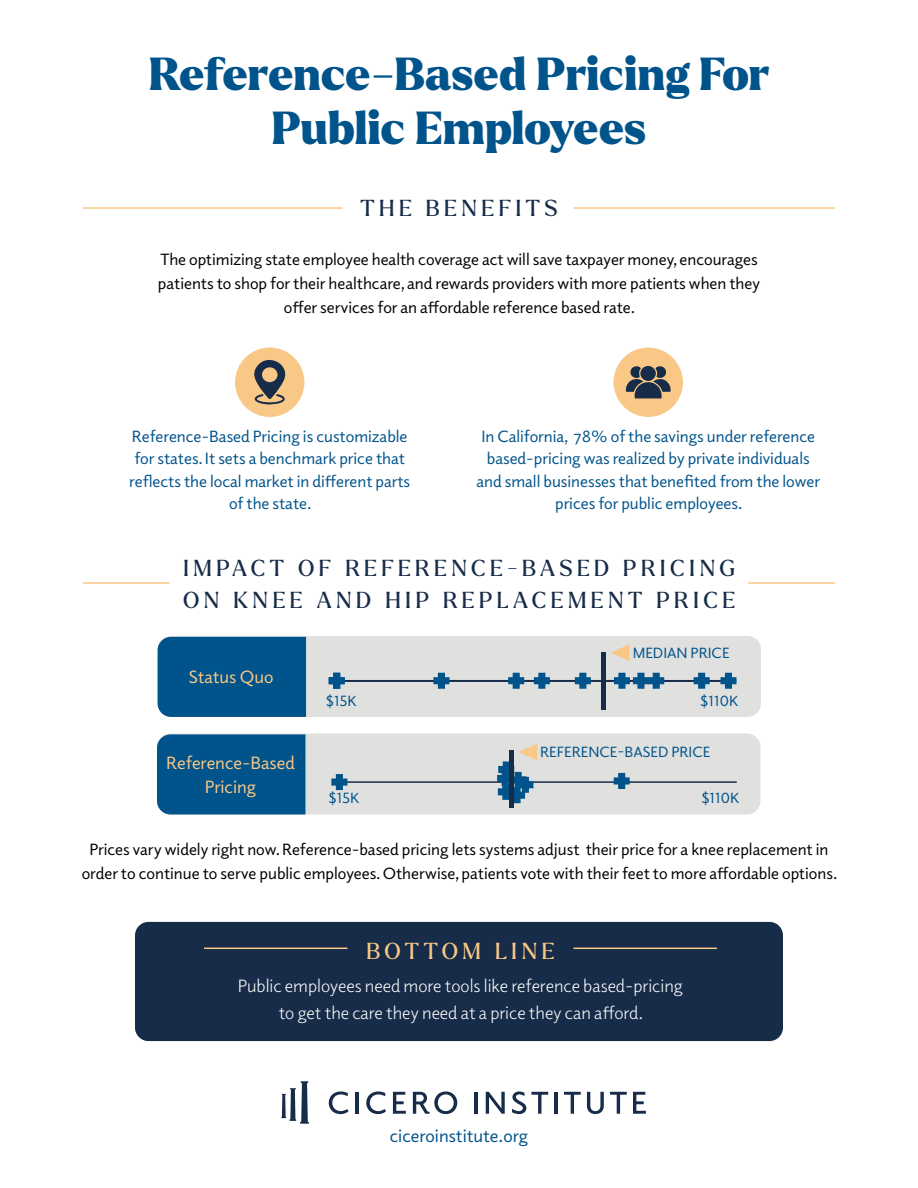
<style>
.page{position:relative;width:918px;height:1188px;background:#fff}
.page>*{position:absolute;margin:0;border:0;box-sizing:border-box;transform-origin:0 0}
.t1{font:900 45px/54px "Larken";color:#00548b;text-align:center}
.t2{font:22.5px/31.5px "Larken";letter-spacing:.2em;color:#172c49}
.t3{font:22.5px "Larken";letter-spacing:.2em;color:#fac886}
.t4{font:18px/27px "Elido";color:#fff;text-align:center}
.blue_centered{font:18px/24px "Elido";color:#fac886;text-align:center}
.t5{font:18px "Elido";color:#00548b}
.Centered_body_text{font:16.5px/24px "Elido";color:#000;text-align:center}
.blue_centered-2{font:16.5px/22.5px "Elido";color:#00548b;text-align:center}
.blue_centered-3{font:15px "Elido";color:#00548b}
</style>
<div class="page">
<svg style="left:281px;top:1081px;width:28px;height:43px"></svg>
<svg style="left:329px;top:1091px;width:20px;height:23px"></svg>
<hr style="left:355px;top:1092px;width:4px;height:22px;background:#172c49">
<svg style="left:366px;top:1091px;width:20px;height:23px"></svg>
<svg style="left:393px;top:1092px;width:13px;height:22px"></svg>
<svg style="left:413px;top:1091px;width:44px;height:23px"></svg>
<hr style="left:474px;top:1092px;width:3px;height:22px;background:#172c49">
<svg style="left:486px;top:1092px;width:19px;height:22px"></svg>
<svg style="left:512px;top:1091px;width:36px;height:23px"></svg>
<hr style="left:554px;top:1092px;width:4px;height:22px;background:#172c49">
<svg style="left:564px;top:1092px;width:17px;height:22px"></svg>
<svg style="left:587px;top:1092px;width:17px;height:22px"></svg>
<svg style="left:610px;top:1092px;width:17px;height:22px"></svg>
<svg style="left:633px;top:1092px;width:13px;height:22px"></svg>
<hr style="left:83px;top:207px;width:259px;height:2px;background:#fac886">
<hr style="left:573px;top:207px;width:262px;height:2px;background:#fac886">
<div style="left:135px;top:922px;width:648px;height:119px;background:#172c49;border-radius:14px"></div>
<hr style="left:574px;top:948px;width:143px;height:1px;background:#fac886">
<hr style="left:204px;top:948px;width:144px;height:1px;background:#fac886">
<div style="left:614px;top:348px;width:69px;height:69px;background:#fac886;border-radius:50%"></div>
<div style="left:235px;top:348px;width:69px;height:69px;background:#fac886;border-radius:50%"></div>
<hr style="left:83px;top:582px;width:87px;height:2px;background:#fac886">
<hr style="left:748px;top:582px;width:87px;height:2px;background:#fac886">
<div style="left:157px;top:734px;width:603px;height:80px;background:#e0e0df;border-radius:14px"></div>
<div style="left:157px;top:734px;width:148px;height:81px;background:#00548b"></div>
<div style="left:158px;top:636px;width:603px;height:81px;background:#e0e0df;border-radius:14px"></div>
<div style="left:158px;top:637px;width:148px;height:80px;background:#00548b"></div>
<hr style="left:332px;top:680px;width:404px;height:1px;background:#172c49">
<svg style="left:433px;top:673px;width:16px;height:16px"></svg>
<svg style="left:508px;top:673px;width:16px;height:16px"></svg>
<svg style="left:534px;top:673px;width:16px;height:16px"></svg>
<svg style="left:329px;top:673px;width:16px;height:16px"></svg>
<svg style="left:575px;top:673px;width:16px;height:16px"></svg>
<svg style="left:614px;top:673px;width:50px;height:16px"></svg>
<svg style="left:694px;top:673px;width:16px;height:16px"></svg>
<svg style="left:720px;top:673px;width:16px;height:16px"></svg>
<div style="left:601px;top:652px;width:5px;height:57px;background:#172c49"></div>
<hr style="left:338px;top:781px;width:399px;height:2px;background:#172c49">
<svg style="left:331px;top:774px;width:16px;height:16px"></svg>
<svg style="left:614px;top:773px;width:16px;height:16px"></svg>
<div style="left:509px;top:751px;width:5px;height:57px;background:#172c49"></div>
<svg style="left:611px;top:644px;width:18px;height:17px"></svg>
<svg style="left:497px;top:744px;width:40px;height:59px"></svg>
<svg style="left:254px;top:360px;width:32px;height:45px"></svg>
<svg style="left:625px;top:366px;width:46px;height:32px"></svg>
<p class="t1" style="left:149px;top:49px;width:622px">Reference-Based Pricing For<br>Public Employees</p>
<p class="t2" style="left:361px;top:192px;width:199px">THE BENEFITS</p>
<p class="Centered_body_text" style="left:158px;top:247px;width:604px">The optimizing state employee health coverage act will save taxpayer money, encourages patients to shop for their healthcare, and rewards providers with more patients when they offer services for an affordable reference based rate.</p>
<p class="blue_centered-2" style="left:129px;top:424px;width:282px">Reference-Based Pricing is customizable for states. It sets a benchmark price that reflects the local market in different parts of the state.</p>
<p class="blue_centered-2" style="left:476px;top:424px;width:345px">In California, 78% of the savings under reference based-pricing was realized by private individuals and small businesses that benefited from the lower prices for public employees.</p>
<p class="t2" style="left:183px;top:552px;width:554px">IMPACT OF REFERENCE-BASED PRICING<br>ON KNEE AND HIP REPLACEMENT PRICE</p>
<p class="blue_centered" style="left:189px;top:664px;width:86px">Status Quo</p>
<p class="blue_centered" style="left:166px;top:750px;width:130px">Reference-Based<br>Pricing</p>
<p class="blue_centered-3" style="left:633px;top:643px;width:98px">MEDIAN PRICE</p>
<p class="blue_centered-3" style="left:326px;top:690px;width:32px">$15K</p>
<p class="blue_centered-3" style="left:701px;top:690px;width:39px">$110K</p>
<p class="blue_centered-3" style="left:540px;top:742px;width:172px">REFERENCE-BASED PRICE</p>
<p class="blue_centered-3" style="left:329px;top:788px;width:32px">$15K</p>
<p class="blue_centered-3" style="left:702px;top:788px;width:39px">$110K</p>
<p class="Centered_body_text" style="left:82px;top:836px;width:757px">Prices vary widely right now. Reference-based pricing lets systems adjust their price for a knee replacement in order to continue to serve public employees. Otherwise, patients vote with their feet to more affordable options.</p>
<p class="t3" style="left:366px;top:936px;width:190px">BOTTOM LINE</p>
<p class="t4" style="left:238px;top:972px;width:447px">Public employees need more tools like reference based-pricing to get the care they need at a price they can afford.</p>
<p class="t5" style="left:390px;top:1124px;width:140px">ciceroinstitute.org</p>
</div>
